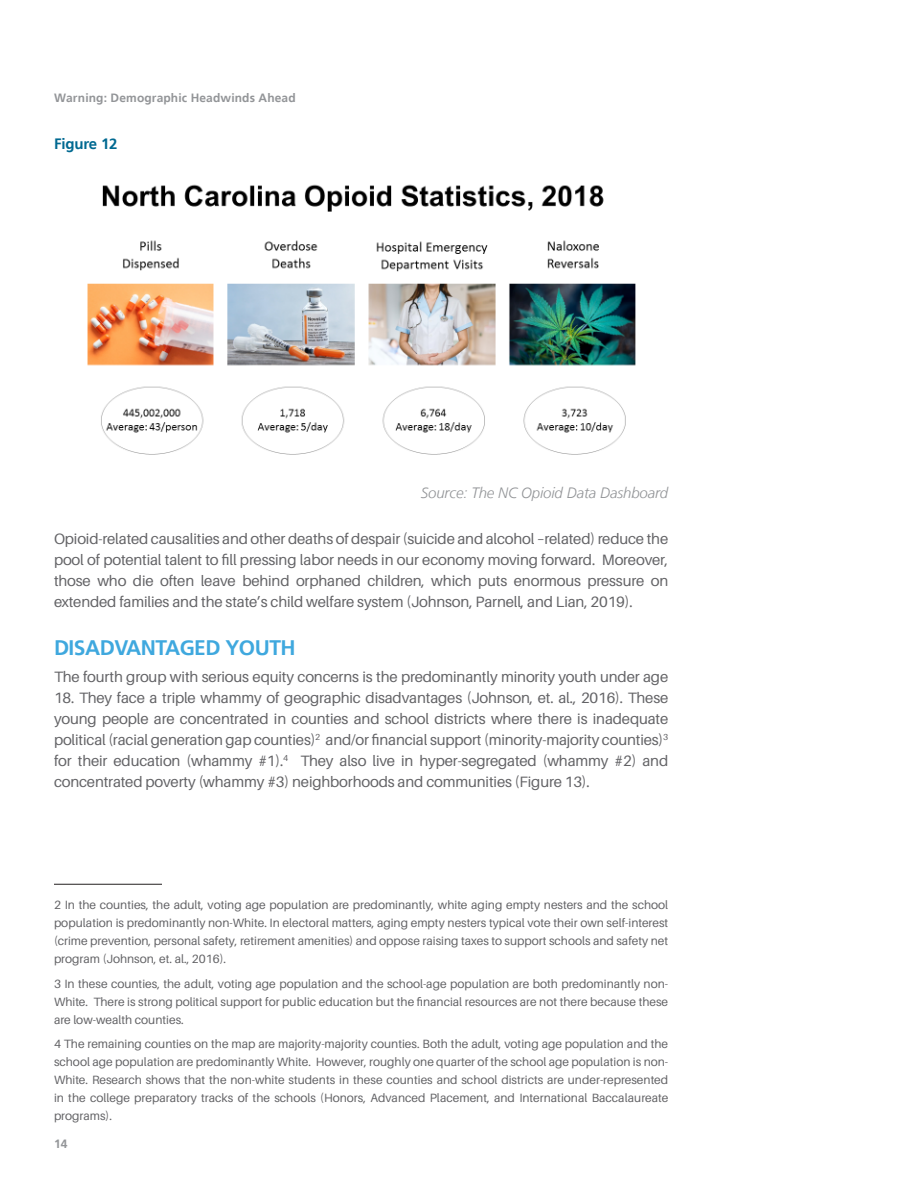
<style>
.page{position:relative;width:918px;height:1188px;background:#fff}
.page>*{position:absolute;margin:0;border:0;box-sizing:border-box;transform-origin:0 0}
.Main_H2{font:700 21px "Frutiger";letter-spacing:-.025em;color:#3fa8de}
.Main_Text{font:15px/21px "Aileron";letter-spacing:-.01em;color:#636366;text-align:justify}
.t1{font:italic 300 15px "Frutiger";letter-spacing:-.01em;color:#939598}
.Main_Text-2{font:700 15px "Frutiger";letter-spacing:-.01em;color:#006991}
.Main_References{font:12px/18px "Aileron";color:#636366;text-align:justify}
.t2{font:700 12px "Frutiger";letter-spacing:.01em;color:#939598}
</style>
<div class="page">
<img style="left:87px;top:184px;width:549px;height:271px">
<hr style="left:54px;top:884px;width:108px;height:1px;background:#231f20">
<p class="t2" style="left:54px;top:91px;width:243px">Warning: Demographic Headwinds Ahead</p>
<p class="Main_Text-2" style="left:54px;top:135px;width:65px">Figure 12</p>
<p class="t1" style="left:421px;top:484px;width:249px">Source: The NC Opioid Data Dashboard</p>
<p class="Main_Text" style="left:54px;top:528px;width:616px">Opioid-related causalities and other deaths of despair (suicide and alcohol –related) reduce the pool of potential talent to fill pressing labor needs in our economy moving forward. Moreover, those who die often leave behind orphaned children, which puts enormous pressure on extended families and the state’s child welfare system (Johnson, Parnell, and Lian, 2019).</p>
<p class="Main_H2" style="left:54px;top:635px;width:243px">DISADVANTAGED YOUTH</p>
<p class="Main_Text" style="left:54px;top:667px;width:616px">The fourth group with serious equity concerns is the predominantly minority youth under age</p>
<p class="Main_Text" style="left:54px;top:688px;width:616px">18. They face a triple whammy of geographic disadvantages (Johnson, et. al., 2016). These young people are concentrated in counties and school districts where there is inadequate political (racial generation gap counties)<sup>2</sup> and/or financial support (minority-majority counties)<sup>3 </sup>for their education (whammy #1).<sup>4</sup> They also live in hyper-segregated (whammy #2) and concentrated poverty (whammy #3) neighborhoods and communities (Figure 13).</p>
<p class="Main_References" style="left:54px;top:896px;width:616px">2 In the counties, the adult, voting age population are predominantly, white aging empty nesters and the school population is predominantly non-White. In electoral matters, aging empty nesters typical vote their own self-interest (crime prevention, personal safety, retirement amenities) and oppose raising taxes to support schools and safety net program (Johnson, et. al., 2016).</p>
<p class="Main_References" style="left:54px;top:975px;width:616px">3 In these counties, the adult, voting age population and the school-age population are both predominantly non-White. There is strong political support for public education but the financial resources are not there because these are low-wealth counties.</p>
<p class="Main_References" style="left:54px;top:1035px;width:616px">4 The remaining counties on the map are majority-majority counties. Both the adult, voting age population and the school age population are predominantly White. However, roughly one quarter of the school age population is non-White. Research shows that the non-white students in these counties and school districts are under-represented in the college preparatory tracks of the schools (Honors, Advanced Placement, and International Baccalaureate programs).</p>
<p class="t2" style="left:54px;top:1136px;width:15px">14</p>
</div>
